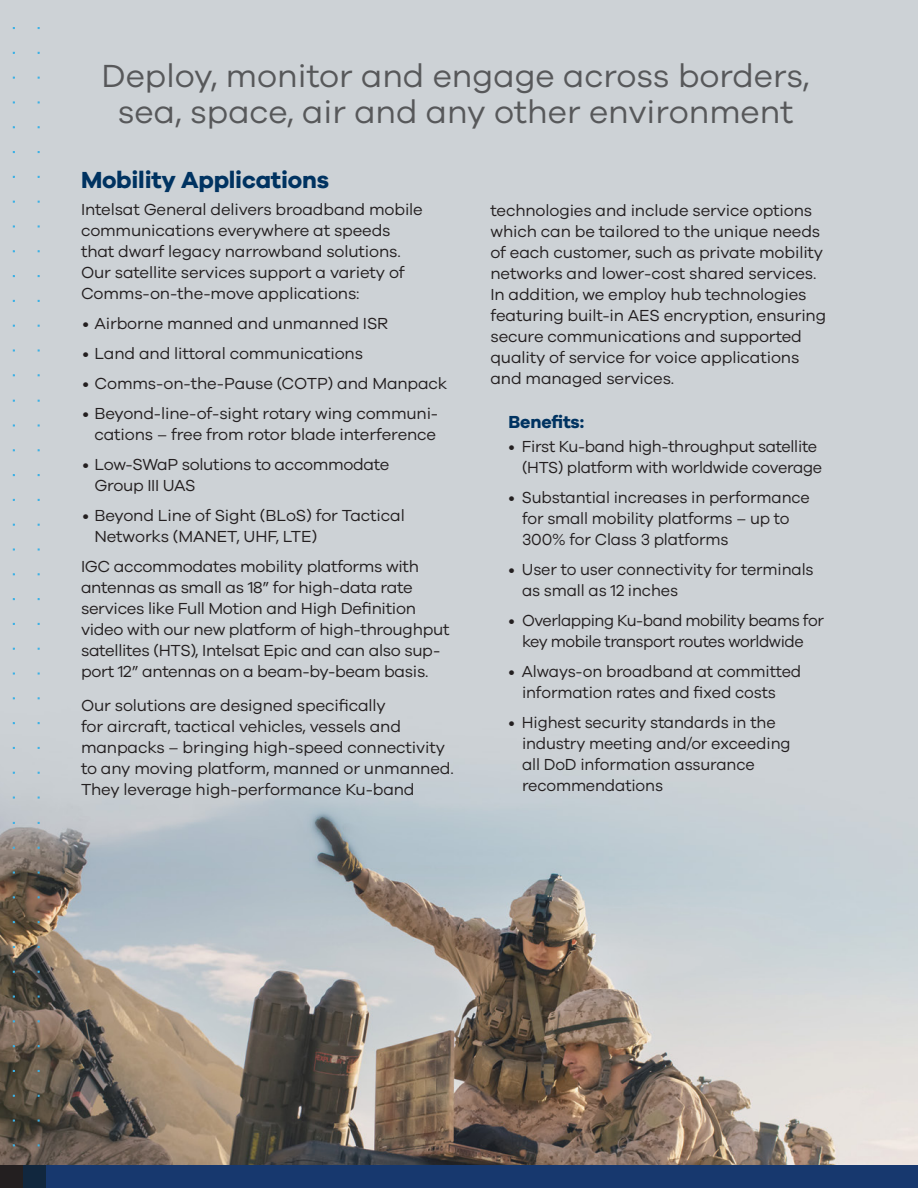
<style>
.page{position:relative;width:918px;height:1188px;background:#fff}
.page>*{position:absolute;margin:0;border:0;box-sizing:border-box;transform-origin:0 0}
.Large-callout-not_bo{font:33px/36px "Galano Grotesque";color:#57585a;text-align:center}
.Sub_heads{font:700 24px "Galano Grotesque";letter-spacing:-.01em;color:#003361}
.SUB_SUBheading{font:700 18px "Galano Grotesque";letter-spacing:-.01em;color:#003361}
.Body_text{font:16.5px/21px "Galano Grotesque";letter-spacing:-.01em;color:#231f20}
.bullet_list{font:16.5px/21px "Galano Grotesque";letter-spacing:-.01em;color:#231f20}
.bullet_list-2{font:16.5px/21px "Galano Grotesque";letter-spacing:-.03em;color:#231f20;text-align:center}
</style>
<div class="page">
<img style="left:0;top:0;width:918px;height:1165px">
<div style="left:0;top:1165px;width:23px;height:23px;background:#231f20"></div>
<div style="left:23px;top:1165px;width:23px;height:23px;background:#11273e"></div>
<div style="left:46px;top:1165px;width:872px;height:23px;background:#17386e"></div>
<p class="Large-callout-not_bo" style="left:101px;top:57px;width:710px">Deploy, monitor and engage across borders, sea, space, air and any other environment</p>
<p class="Sub_heads" style="left:81px;top:165px;width:250px">Mobility Applications</p>
<p class="Body_text" style="left:81px;top:198px;width:343px">Intelsat General delivers broadband mobile communications everywhere at speeds that dwarf legacy narrowband solutions.<br>Our satellite services support a variety of Comms-on-the-move applications:</p>
<p class="bullet_list" style="left:82px;top:312px;width:307px">• Airborne manned and unmanned ISR</p>
<p class="bullet_list" style="left:82px;top:342px;width:282px">• Land and littoral communications</p>
<p class="bullet_list" style="left:82px;top:372px;width:366px">• Comms-on-the-Pause (COTP) and Manpack</p>
<p class="bullet_list" style="left:82px;top:402px;width:357px;text-align:right">• Beyond-line-of-sight rotary wing communi&shy;cations – free from rotor blade interference</p>
<p class="bullet_list" style="left:94px;top:453px;width:296px;text-indent:-12px">• Low-SWaP solutions to accommodate<br>Group III UAS</p>
<p class="bullet_list" style="left:94px;top:504px;width:312px;text-indent:-12px">• Beyond Line of Sight (BLoS) for Tactical<br>Networks (MANET, UHF, LTE)</p>
<p class="Body_text" style="left:81px;top:555px;width:370px">IGC accommodates mobility platforms with antennas as small as 18” for high-data rate services like Full Motion and High Defi nition video with our new platform of high-throughput satellites (HTS), Intelsat Epic and can also sup&shy;port 12” antennas on a beam-by-beam basis.</p>
<p class="Body_text" style="left:81px;top:695px;width:374px">Our solutions are designed specifically<br>for aircraft, tactical vehicles, vessels and manpacks – bringing high-speed connectivity to any moving platform, manned or unmanned.<br>They leverage high-performance Ku-band</p>
<p class="Body_text" style="left:490px;top:199px;width:337px">technologies and include service options which can be tailored to the unique needs of each customer, such as private mobility networks and lower-cost shared services.<br>In addition, we employ hub technologies featuring built-in AES encryption, ensuring secure communications and supported quality of service for voice applications and managed services.</p>
<p class="SUB_SUBheading" style="left:508px;top:410px;width:77px">Benefits:</p>
<p class="bullet_list" style="left:522px;top:435px;width:302px;text-indent:-14px">• First Ku-band high-throughput satellite (HTS) platform with worldwide coverage</p>
<p class="bullet_list" style="left:522px;top:486px;width:289px;text-indent:-14px">• Substantial increases in performance for small mobility platforms – up to<br>300% for Class 3 platforms</p>
<p class="bullet_list" style="left:522px;top:558px;width:293px;text-indent:-14px">• User to user connectivity for terminals as small as 12 inches</p>
<p class="bullet_list-2" style="left:508px;top:609px;width:317px">• Overlapping Ku-band mobility beams for key mobile transport routes worldwide</p>
<p class="bullet_list" style="left:522px;top:660px;width:281px;text-indent:-14px">• Always-on broadband at committed information rates and fixed costs</p>
<p class="bullet_list" style="left:522px;top:711px;width:270px;text-indent:-14px">• Highest security standards in the industry meeting and/or exceeding all DoD information assurance recommendations</p>
</div>
